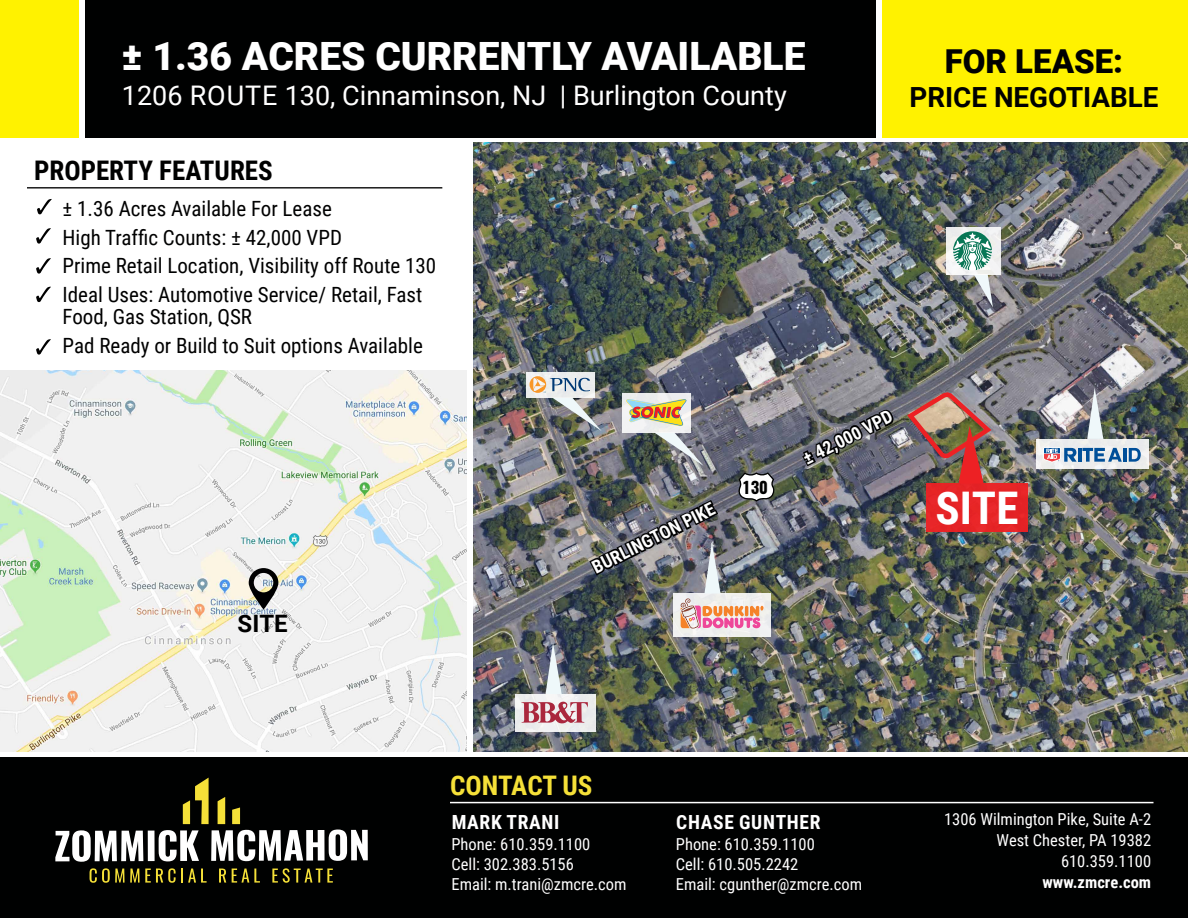
<style>
.page{position:relative;width:1188px;height:918px;background:#fff}
.page>*{position:absolute;margin:0;border:0;box-sizing:border-box;transform-origin:0 0}
.t1{font:700 45px "Roboto Condensed";color:#fff}
.t2{font:900 39px "Roboto";color:#fff}
.t3{font:900 33px "Roboto";color:#000101}
.t4{font:700 27.75px "Roboto";color:#000101}
.t5{font:27px "Roboto";color:#fff}
.t6{font:700 27px "Roboto Condensed";color:#000101}
.t7{font:700 27px "Roboto Condensed";color:#f5e038}
.t8{font:700 24px "Roboto";color:#000}
.t9{font:21px/22.5px "Roboto Condensed";color:#000101}
.t10{font:700 19.5px "Roboto Condensed";letter-spacing:.035em;color:#fff}
.t11{font:700 18px "Roboto Condensed";color:#fff}
.t12{font:16.5px/19.8px "Roboto Condensed";color:#fff}
.t13{font:700 16.5px "Roboto Condensed";color:#fff}
.t14{font:700 16.2px "Oswald";color:#000}
</style>
<div class="page">
<div style="left:0;top:0;width:751px;height:142px;background:#fff200"></div>
<div style="left:880px;top:0;width:308px;height:142px;background:#fff200"></div>
<div style="left:82px;top:0;width:798px;height:138px;background:#000101"></div>
<div style="left:79px;top:0;width:6px;height:142px;background:#fff"></div>
<div style="left:876px;top:0;width:6px;height:161px;background:#fff"></div>
<svg style="left:37px;top:199px;width:15px;height:15px"></svg>
<svg style="left:36px;top:228px;width:15px;height:16px"></svg>
<svg style="left:36px;top:258px;width:15px;height:16px"></svg>
<svg style="left:36px;top:287px;width:15px;height:15px"></svg>
<svg style="left:36px;top:339px;width:15px;height:16px"></svg>
<hr style="left:27px;top:187px;width:415px;height:2px;background:#000">
<div style="left:0;top:758px;width:1188px;height:160px;background:#000101"></div>
<hr style="left:450px;top:802px;width:704px;height:1px;background:#fff">
<svg style="left:55px;top:830px;width:88px;height:32px"></svg>
<div style="left:148px;top:831px;width:7px;height:30px;background:#fff"></div>
<svg style="left:159px;top:830px;width:40px;height:31px"></svg>
<svg style="left:211px;top:830px;width:157px;height:31px"></svg>
<svg style="left:90px;top:868px;width:117px;height:15px"></svg>
<svg style="left:219px;top:869px;width:7px;height:14px"></svg>
<svg style="left:232px;top:869px;width:28px;height:14px"></svg>
<svg style="left:272px;top:868px;width:61px;height:15px"></svg>
<svg style="left:183px;top:778px;width:26px;height:46px"></svg>
<svg style="left:218px;top:797px;width:7px;height:27px"></svg>
<svg style="left:232px;top:807px;width:8px;height:17px"></svg>
<div style="left:0;top:138px;width:1188px;height:8px;background:#fff"></div>
<img style="left:0;top:371px;width:466px;height:381px">
<svg style="left:249px;top:568px;width:29px;height:42px"></svg>
<img style="left:473px;top:142px;width:715px;height:610px">
<div style="left:926px;top:484px;width:102px;height:48px;background:#e62526"></div>
<svg style="left:800px;top:407px;width:96px;height:61px;background:#515358"></svg>
<img style="left:904px;top:386px;width:88px;height:98px">
<div style="left:946px;top:227px;width:55px;height:47px;background:#f0f0f0"></div>
<div style="left:526px;top:372px;width:69px;height:25px;background:#eceded"></div>
<div style="left:674px;top:594px;width:97px;height:43px;background:#eff0ee"></div>
<div style="left:515px;top:694px;width:81px;height:38px;background:#edeeed"></div>
<div style="left:1036px;top:439px;width:113px;height:29px;background:#ecedec"></div>
<svg style="left:546px;top:643px;width:16px;height:51px"></svg>
<svg style="left:1087px;top:388px;width:16px;height:51px"></svg>
<img style="left:530px;top:376px;width:246px;height:253px">
<hr style="left:1123px;top:448px;width:3px;height:14px;background:#004f99">
<svg style="left:1129px;top:448px;width:12px;height:14px"></svg>
<svg style="left:1043px;top:447px;width:79px;height:15px"></svg>
<svg style="left:953px;top:231px;width:40px;height:77px"></svg>
<svg style="left:521px;top:702px;width:67px;height:21px"></svg>
<h2 class="t2" style="left:122px;top:29px;width:685px">± 1.36 ACRES CURRENTLY AVAILABLE</h2>
<p class="t5" style="left:122px;top:76px;width:666px">1206 ROUTE 130, Cinnaminson, NJ | Burlington County</p>
<p class="t6" style="left:34px;top:151px;width:240px">PROPERTY FEATURES</p>
<p class="t9" style="left:36px;top:197px;width:298px">• ± 1.36 Acres Available For Lease</p>
<p class="t9" style="left:36px;top:225px;width:308px">• High Traffic Counts: ± 42,000 VPD</p>
<p class="t9" style="left:36px;top:254px;width:402px">• Prime Retail Location, Visibility off Route 130</p>
<p class="t9" style="left:63px;top:282px;width:361px;text-indent:-27px">• Ideal Uses: Automotive Service/ Retail, Fast<br>Food, Gas Station, QSR</p>
<p class="t9" style="left:36px;top:333px;width:389px">• Pad Ready or Build to Suit options Available</p>
<h3 class="t3" style="left:945px;top:38px;width:180px">FOR LEASE:</h3>
<h3 class="t4" style="left:910px;top:78px;width:250px">PRICE NEGOTIABLE</h3>
<p class="t8" style="left:238px;top:606px;width:52px">SITE</p>
<p class="t11" style="left:588px;top:557px;width:136px;rotate:-27deg">BURLINGTON PIKE</p>
<p class="t14" style="left:742px;top:476px;width:27px">130</p>
<p class="t11" style="left:799px;top:448px;width:99px;rotate:-27deg">± 42,000 VPD</p>
<h1 class="t1" style="left:935px;top:476px;width:85px">SITE</h1>
<p class="t7" style="left:450px;top:766px;width:144px">CONTACT US</p>
<p class="t10" style="left:452px;top:808px;width:109px">MARK TRANI</p>
<p class="t12" style="left:452px;top:834px;width:177px">Phone: 610.359.1100<br>Cell: 302.383.5156<br>Email: m.trani@zmcre.com</p>
<p class="t10" style="left:676px;top:808px;width:146px">CHASE GUNTHER</p>
<p class="t12" style="left:676px;top:834px;width:188px">Phone: 610.359.1100<br>Cell: 610.505.2242<br>Email: cgunther@zmcre.com</p>
<p class="t12" style="left:944px;top:808px;width:209px;line-height:21px;text-align:right">1306 Wilmington Pike, Suite A-2<br>West Chester, PA 19382<br>610.359.1100</p>
<p class="t13" style="left:1043px;top:871px;width:110px">www.zmcre.com</p>
</div>
